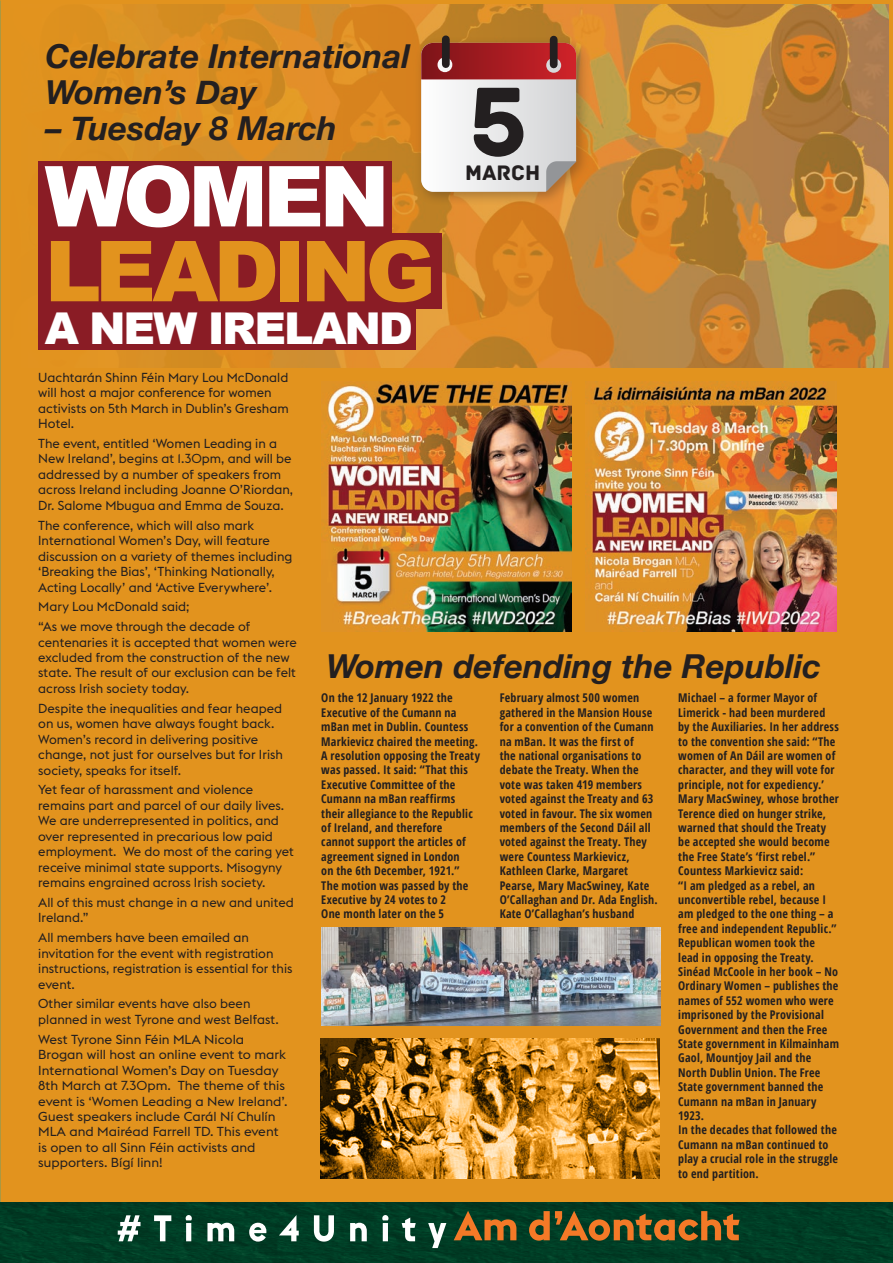
<style>
.page{position:relative;width:893px;height:1263px;background:#e2931e}
.page>*{position:absolute;margin:0;border:0;box-sizing:border-box;transform-origin:0 0}
.t1{font:102.6px "Archive";color:#231f20}
.t2{font:900 84.15px "Arial";letter-spacing:-.065em;color:#e2931e}
.t3{font:900 84.15px "Arial";letter-spacing:-.055em;color:#fff}
.t4{font:900 43.95px "Arial";letter-spacing:-.045em;color:#fff}
.t5{font:italic 700 33px/36px "Helvetica Neue";color:#231f20}
.t6{font:22.05px "Archive";color:#231f20}
.t7{font:12.9px/15.5px "Euclid Flex";color:#231f20}
.t8{font:12.9px/15.5px "Euclid Flex";color:#231f20;scale:1.04 1}
.t9{font:700 condensed 12px/14.4px "Open Sans";letter-spacing:.02em;color:#231f20}
</style>
<div class="page">
<img style="left:0;top:1202px;width:893px;height:61px">
<svg style="left:118px;top:1215px;width:328px;height:33px;background:#3a6856"></svg>
<svg style="left:454px;top:1211px;width:286px;height:29px;background:#665525"></svg>
<img style="left:0;top:4px;width:889px;height:363px">
<div style="left:38px;top:161px;width:354px;height:75px;background:#8a1c25"></div>
<div style="left:38px;top:233px;width:404px;height:75px;background:#8a1c25"></div>
<div style="left:38px;top:308px;width:378px;height:42px;background:#8a1c25"></div>
<div style="left:415px;top:36px;width:176px;height:170px;background:#231f20;opacity:.31"></div>
<svg style="left:421px;top:43px;width:156px;height:149px;background:#d6b6b6"></svg>
<div style="left:442px;top:39px;width:8px;height:25px;background:#231f20"></div>
<div style="left:550px;top:40px;width:8px;height:24px;background:#231f20"></div>
<img style="left:321px;top:381px;width:251px;height:250px">
<img style="left:586px;top:381px;width:250px;height:250px">
<img style="left:321px;top:927px;width:339px;height:98px">
<img style="left:320px;top:1038px;width:340px;height:140px">
<h3 class="t5" style="left:45px;top:39px;width:366px">Celebrate International<br>Women’s Day</h3>
<h3 class="t5" style="left:45px;top:111px;width:293px">– Tuesday 8 March</h3>
<h2 class="t3" style="left:45px;top:135px;width:346px">WOMEN</h2>
<h2 class="t2" style="left:45px;top:210px;width:392px">LEADING</h2>
<h3 class="t4" style="left:45px;top:296px;width:370px">A NEW IRELAND</h3>
<h1 class="t1" style="left:471px;top:61px;width:59px">5</h1>
<h3 class="t6" style="left:465px;top:160px;width:77px">MARCH</h3>
<p class="t7" style="left:38px;top:370px;width:252px">Uachtarán Shinn Féin Mary Lou McDonald will host a major conference for women activists on 5th March in Dublin’s Gresham<br>Hotel.</p>
<p class="t7" style="left:38px;top:436px;width:256px">The event, entitled ‘Women Leading in a New Ireland’, begins at 1.30pm, and will be addressed by a number of speakers from across Ireland including Joanne O’Riordan, Dr. Salome Mbugua and Emma de Souza.</p>
<p class="t7" style="left:38px;top:517px;width:256px">The conference, which will also mark International Women’s Day, will feature discussion on a variety of themes including ‘Breaking the Bias’, ‘Thinking Nationally, Acting Locally’ and ‘Active Everywhere’.</p>
<p class="t7" style="left:38px;top:597px;width:214px;line-height:19.8px">Mary Lou McDonald said;<br>“As we move through the decade of</p>
<p class="t7" style="left:38px;top:634px;width:260px">centenaries it is accepted that women were excluded from the construction of the new state. The result of our exclusion can be felt across Irish society today.</p>
<p class="t7" style="left:38px;top:700px;width:246px">Despite the inequalities and fear heaped on us, women have always fought back.<br>Women’s record in delivering positive change, not just for ourselves but for Irish society, speaks for itself.</p>
<p class="t7" style="left:38px;top:782px;width:257px">Yet fear of harassment and violence remains part and parcel of our daily lives.<br>We are underrepresented in politics, and over represented in precarious low paid employment. We do most of the caring yet receive minimal state supports. Misogyny remains engrained across Irish society.</p>
<p class="t7" style="left:38px;top:895px;width:257px">All of this must change in a new and united<br>Ireland.”</p>
<p class="t7" style="left:38px;top:930px;width:256px">All members have been emailed an invitation for the event with registration instructions, registration is essential for this event.</p>
<p class="t7" style="left:38px;top:996px;width:242px">Other similar events have also been planned in west Tyrone and west Belfast.</p>
<p class="t8" style="left:38px;top:1031px;width:241px">West Tyrone Sinn Féin MLA Nicola Brogan will host an online event to mark International Women’s Day on Tuesday 8th March at 7.30pm. The theme of this event is ‘Women Leading a New Ireland’.<br>Guest speakers include Carál Ní Chulín MLA and Mairéad Farrell TD. This event is open to all Sinn Féin activists and supporters. Bígí linn!</p>
<h3 class="t5" style="left:326px;top:649px;width:496px">Women defending the Republic</h3>
<p class="t9" style="left:321px;top:690px;width:160px">On the 12 January 1922 the<br>Executive of the Cumann na mBan met in Dublin. Countess<br>Markievicz chaired the meeting.<br>A resolution opposing the Treaty was passed. It said: “That this<br>Executive Committee of the<br>Cumann na mBan reaffirms their allegiance to the Republic of Ireland, and therefore<br>cannot support the articles of agreement signed in London<br>on the 6th December, 1921.”<br>The motion was passed by the<br>Executive by 24 votes to 2<br>One month later on the 5</p>
<p class="t9" style="left:500px;top:690px;width:160px">February almost 500 women gathered in the Mansion House for a convention of the Cumann na mBan. It was the first of<br>the national organisations to debate the Treaty. When the vote was taken 419 members voted against the Treaty and 63 voted in favour. The six women members of the Second Dáil all voted against the Treaty. They were Countess Markievicz,<br>Kathleen Clarke, Margaret<br>Pearse, Mary MacSwiney, Kate<br>O’Callaghan and Dr. Ada English.<br>Kate O’Callaghan’s husband</p>
<p class="t9" style="left:678px;top:690px;width:162px">Michael – a former Mayor of<br>Limerick - had been murdered by the Auxiliaries. In her address to the convention she said: “The women of An Dáil are women of character, and they will vote for principle, not for expediency.’<br>Mary MacSwiney, whose brother<br>Terence died on hunger strike, warned that should the Treaty be accepted she would become the Free State’s ‘first rebel.”<br>Countess Markievicz said:<br>“I am pledged as a rebel, an unconvertible rebel, because I am pledged to the one thing – a free and independent Republic.”<br>Republican women took the<br>lead in opposing the Treaty.<br>Sinéad McCoole in her book – No<br>Ordinary Women – publishes the names of 552 women who were imprisoned by the Provisional<br>Government and then the Free<br>State government in Kilmainham<br>Gaol, Mountjoy Jail and the<br>North Dublin Union. The Free<br>State government banned the<br>Cumann na mBan in January<br>1923.<br>In the decades that followed the<br>Cumann na mBan continued to play a crucial role in the struggle to end partition.</p>
</div>
